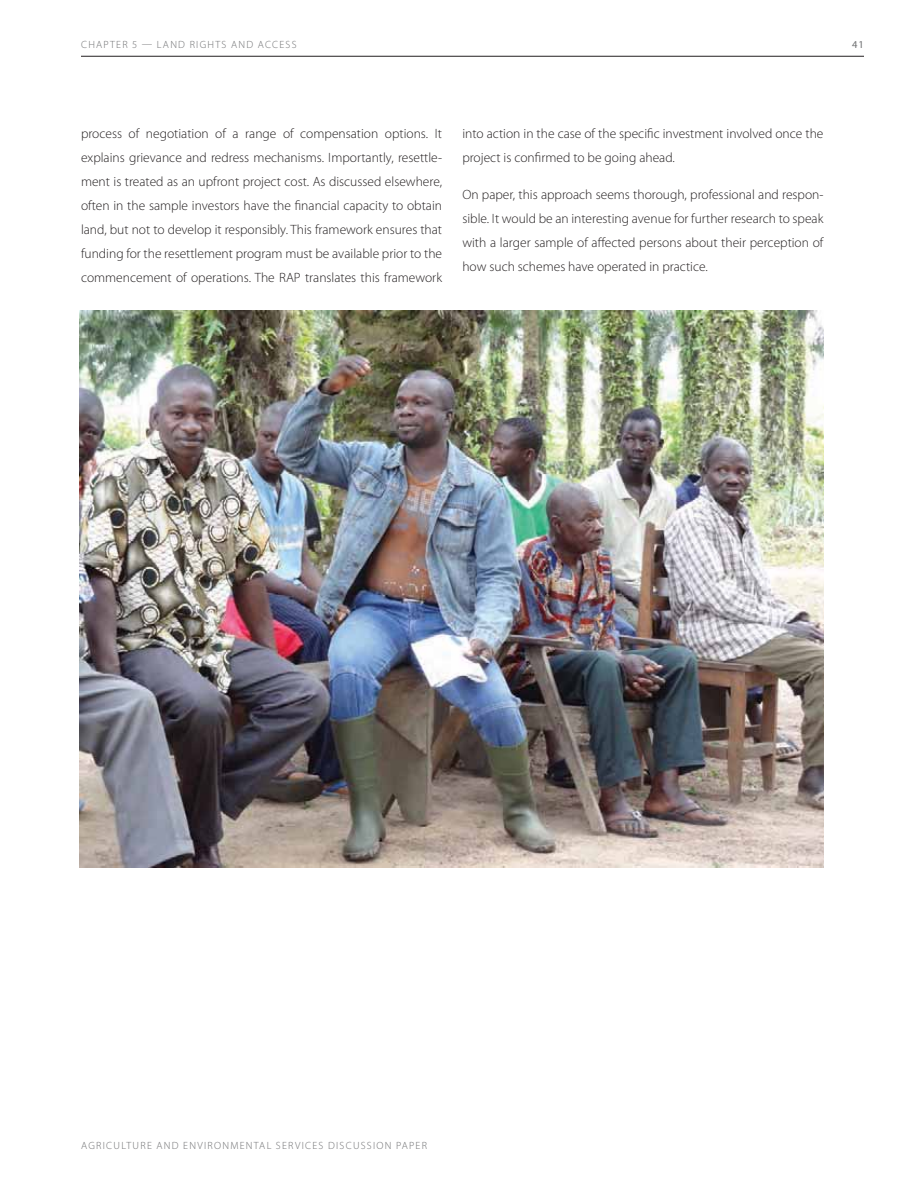
<style>
.page{position:relative;width:918px;height:1188px;background:#fff}
.page>*{position:absolute;margin:0;border:0;box-sizing:border-box;transform-origin:0 0}
.t1{font:300 13.5px/24px "Myriad Pro";color:#231f20;text-align:justify}
.t2{font:300 10.5px "Myriad Pro";letter-spacing:.12em;color:#6d6e70}
.t3{font:10.5px "Myriad Pro";color:#6d6e70}
</style>
<div class="page">
<hr style="left:81px;top:56px;width:783px;height:1px;background:#231f20">
<img style="left:80px;top:310px;width:744px;height:558px">
<p class="t2" style="left:81px;top:41px;width:217px">CHAPTER 5 — LAND RIGHTS AND ACCESS</p>
<p class="t3" style="left:852px;top:41px;width:13px">41</p>
<p class="t1" style="left:81px;top:123px;width:363px">process of negotiation of a range of compensation options. It explains grievance and redress mechanisms. Importantly, resettle&shy;ment is treated as an upfront project cost. As discussed elsewhere, often in the sample investors have the financial capacity to obtain land, but not to develop it responsibly. This framework ensures that funding for the resettlement program must be available prior to the commencement of operations. The RAP translates this framework</p>
<p class="t1" style="left:462px;top:123px;width:363px">into action in the case of the specific investment involved once the project is confirmed to be going ahead.</p>
<p class="t1" style="left:462px;top:184px;width:363px">On paper, this approach seems thorough, professional and respon&shy;sible. It would be an interesting avenue for further research to speak with a larger sample of affected persons about their perception of how such schemes have operated in practice.</p>
<p class="t2" style="left:81px;top:1141px;width:347px">AGRICULTURE AND ENVIRONMENTAL SERVICES DISCUSSION PAPER</p>
</div>
